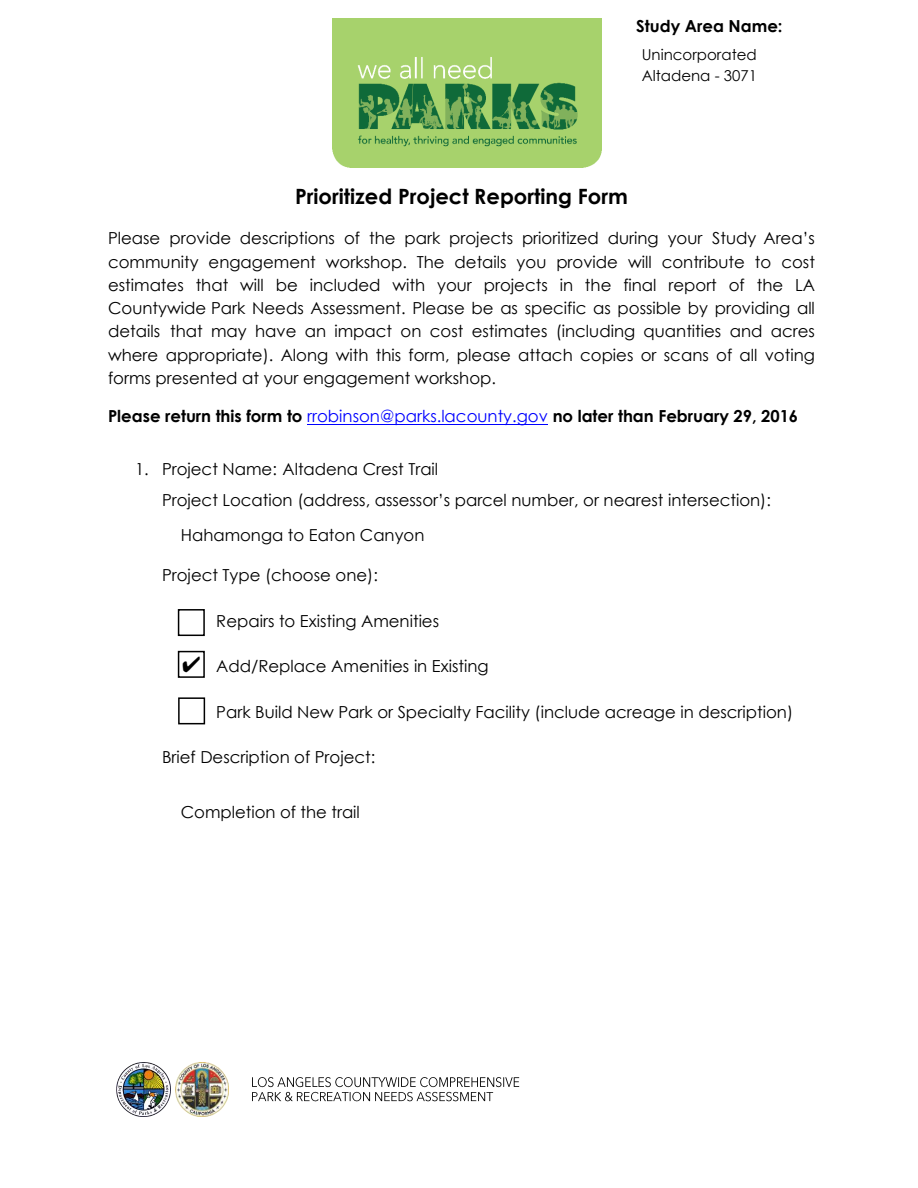
<style>
.page{position:relative;width:918px;height:1188px;background:#fff}
.page>*{position:absolute;margin:0;border:0;box-sizing:border-box;transform-origin:0 0}
.t1{font:700 21px "Century Gothic";color:#000}
.t2{font:16.5px/23.2px "Century Gothic";color:#000;text-align:justify}
.t3{font:700 16.5px "Century Gothic";color:#000}
.t4{font:16.5px "Century Gothic";color:#000}
.t5{font:700 16.5px "Century Gothic";color:#000}
.t6{font:15px/20.5px "Century Gothic";color:#000}
.s1{font-style:inherit}
.s2{font-weight:400;color:#00f}
</style>
<div class="page">
<img style="left:252px;top:1077px;width:268px;height:11px">
<img style="left:252px;top:1091px;width:242px;height:11px">
<img style="left:116px;top:1062px;width:54px;height:54px">
<img style="left:176px;top:1062px;width:53px;height:54px">
<img style="left:333px;top:18px;width:268px;height:150px">
<hr style="left:308px;top:424px;width:240px;height:1px;background:#00f">
<div style="left:178px;top:609px;width:27px;height:27px;border:2px solid #000"></div>
<div style="left:178px;top:651px;width:27px;height:27px;border:2px solid #000"></div>
<div style="left:178px;top:697px;width:27px;height:27px;border:2px solid #000"></div>
<p class="t5" style="left:636px;top:14px;width:148px">Study Area <span class="s1">Name</span>:</p>
<p class="t6" style="left:642px;top:44px;width:117px">Unincorporated<br>Altadena - 3071</p>
<p class="t1" style="left:295px;top:183px;width:334px">Prioritized Project Reporting Form</p>
<p class="t2" style="left:108px;top:226px;width:708px">Please provide descriptions <span class="s1">of</span> the park projects <span class="s1">prioritized</span> during your Study Area’s community engagement workshop. The details you provide will contribute to cost estimates that will be included with your projects in the final report of the LA Countywide Park Needs Assessment. Please be as specific as possible by providing all details that may have an impact on cost estimates <span class="s1">(including quantities and acres where appropriate)</span>. Along with this form, please attach copies <span class="s1">or scans</span> of all voting forms presented at your engagement workshop.</p>
<p class="t3" style="left:108px;top:406px;width:692px">Please return this form to <span class="s2">rrobinson@parks.lacounty.gov</span> no later than February 29, 2016</p>
<p class="t4" style="left:135px;top:457px;width:305px"><span class="s1">1. Project Name:</span> Altadena Crest Trail</p>
<p class="t2" style="left:162px;top:488px;width:610px">Project Location (address, assessor’s parcel number, or nearest intersection):</p>
<p class="t4" style="left:181px;top:523px;width:245px">Hahamonga to Eaton Canyon</p>
<p class="t2" style="left:162px;top:563px;width:217px">Project Type <span class="s1">(choose one)</span>:</p>
<p class="t2" style="left:216px;top:609px;width:224px">Repairs to Existing Amenities</p>
<p class="t2" style="left:216px;top:654px;width:274px">Add/Replace Amenities in Existing</p>
<p class="t2" style="left:216px;top:699px;width:578px">Park Build New Park or Specialty Facility <span class="s1">(include acreage in description)</span></p>
<p class="t2" style="left:162px;top:745px;width:215px">Brief Description of Project:</p>
<p class="t4" style="left:181px;top:801px;width:181px">Completion of the trail</p>
</div>
